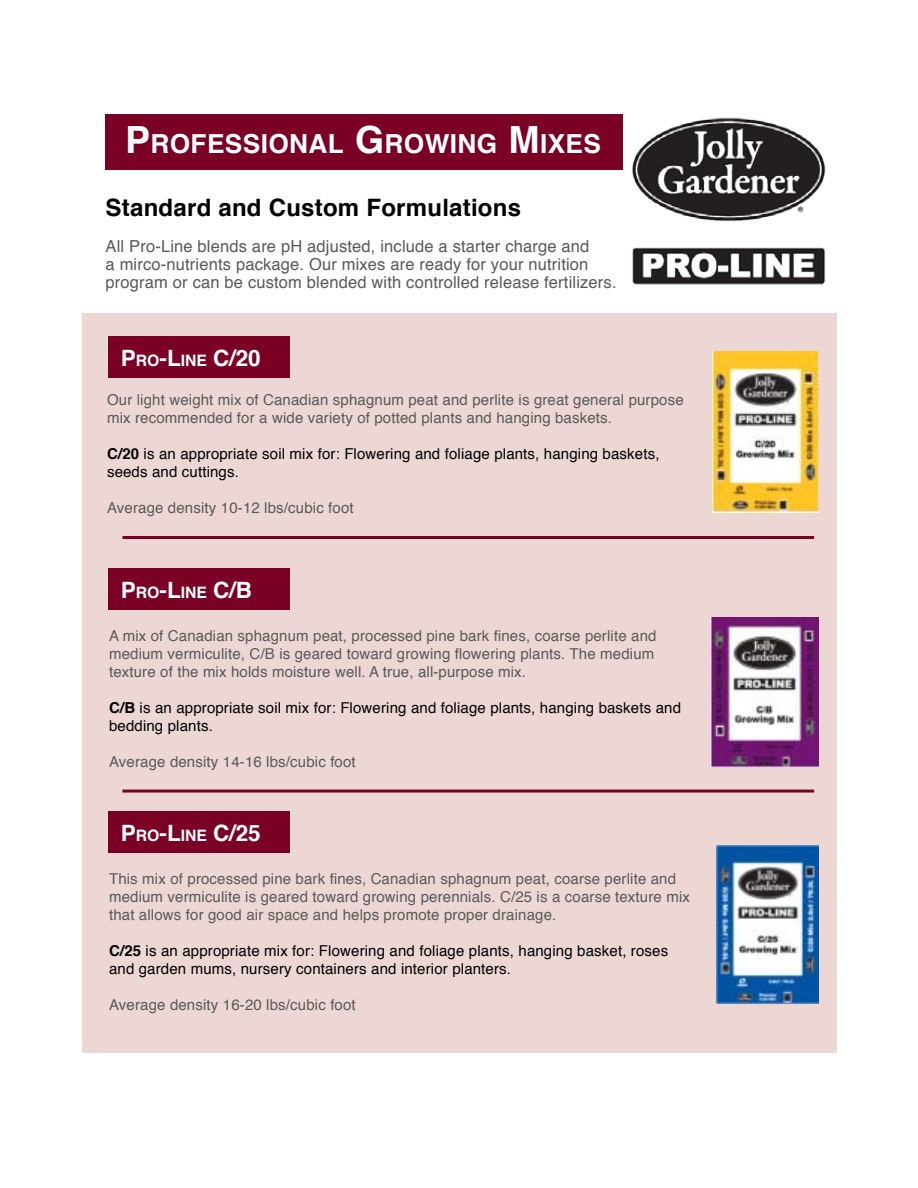
<style>
.page{position:relative;width:918px;height:1188px;background:#fff}
.page>*{position:absolute;margin:0;border:0;box-sizing:border-box;transform-origin:0 0}
.t1{font:700 26.25px "Helvetica";letter-spacing:.015em;color:#fff}
.t2{font:700 24px "Helvetica";letter-spacing:.01em;color:#000}
.t3{font:700 22.5px "Helvetica";color:#fff}
.t4{font:16.5px/18px "Helvetica";letter-spacing:.01em;color:#58595b}
.t5{font:15px/18px "Helvetica";letter-spacing:.01em;color:#58595b}
.t6{font:15px/18px "Helvetica";letter-spacing:.01em;color:#000}
.s1{font-size:37.5px}
.s2{font-size:15.75px}
.s3{font-weight:700}
</style>
<div class="page">
<div style="left:82px;top:313px;width:755px;height:740px;background:#ecd7d5"></div>
<img style="left:716px;top:845px;width:103px;height:159px">
<img style="left:710px;top:618px;width:109px;height:149px">
<img style="left:712px;top:351px;width:107px;height:162px">
<img style="left:632px;top:117px;width:194px;height:168px">
<div style="left:106px;top:115px;width:517px;height:55px;background:#7a0026"></div>
<div style="left:108px;top:336px;width:182px;height:42px;background:#7a0026"></div>
<div style="left:108px;top:568px;width:182px;height:42px;background:#7a0026"></div>
<div style="left:108px;top:811px;width:182px;height:42px;background:#7a0026"></div>
<hr style="left:122px;top:536px;width:692px;height:3px;background:#7a0026">
<hr style="left:122px;top:790px;width:692px;height:3px;background:#7a0026">
<h1 class="t1" style="left:125px;top:123px;width:477px"><span class="s1">P</span>ROFESSIONAL <span class="s1">G</span>ROWING <span class="s1">M</span>IXES</h1>
<h2 class="t2" style="left:106px;top:188px;width:417px">Standard and Custom Formulations</h2>
<p class="t4" style="left:106px;top:238px;width:512px">All Pro-Line blends are pH adjusted, include a starter charge and<br>a mirco-nutrients package. Our mixes are ready for your nutrition program or can be custom blended with controlled release fertilizers.</p>
<h3 class="t3" style="left:121px;top:340px;width:141px">P<span class="s2">RO</span>-L<span class="s2">INE</span> C/20</h3>
<p class="t5" style="left:107px;top:391px;width:578px">Our light weight mix of Canadian sphagnum peat and perlite is great general purpose mix recommended for a wide variety of potted plants and hanging baskets.</p>
<p class="t6" style="left:107px;top:445px;width:554px"><span class="s3">C/20</span> is an appropriate soil mix for: Flowering and foliage plants, hanging baskets, seeds and cuttings.</p>
<p class="t5" style="left:107px;top:499px;width:248px">Average density 10-12 lbs/cubic foot</p>
<h3 class="t3" style="left:121px;top:571px;width:133px">P<span class="s2">RO</span>-L<span class="s2">INE</span> C/B</h3>
<p class="t5" style="left:109px;top:627px;width:549px">A mix of Canadian sphagnum peat, processed pine bark fines, coarse perlite and medium vermiculite, C/B is geared toward growing flowering plants. The medium texture of the mix holds moisture well. A true, all-purpose mix.</p>
<p class="t6" style="left:109px;top:699px;width:574px"><span class="s3">C/B</span> is an appropriate soil mix for: Flowering and foliage plants, hanging baskets and bedding plants.</p>
<p class="t5" style="left:109px;top:753px;width:248px">Average density 14-16 lbs/cubic foot</p>
<h3 class="t3" style="left:121px;top:814px;width:141px">P<span class="s2">RO</span>-L<span class="s2">INE</span> C/25</h3>
<p class="t5" style="left:109px;top:870px;width:582px">This mix of processed pine bark fines, Canadian sphagnum peat, coarse perlite and medium vermiculite is geared toward growing perennials. C/25 is a coarse texture mix that allows for good air space and helps promote proper drainage.</p>
<p class="t6" style="left:109px;top:942px;width:561px"><span class="s3">C/25</span> is an appropriate mix for: Flowering and foliage plants, hanging basket, roses and garden mums, nursery containers and interior planters.</p>
<p class="t5" style="left:109px;top:996px;width:248px">Average density 16-20 lbs/cubic foot</p>
</div>
